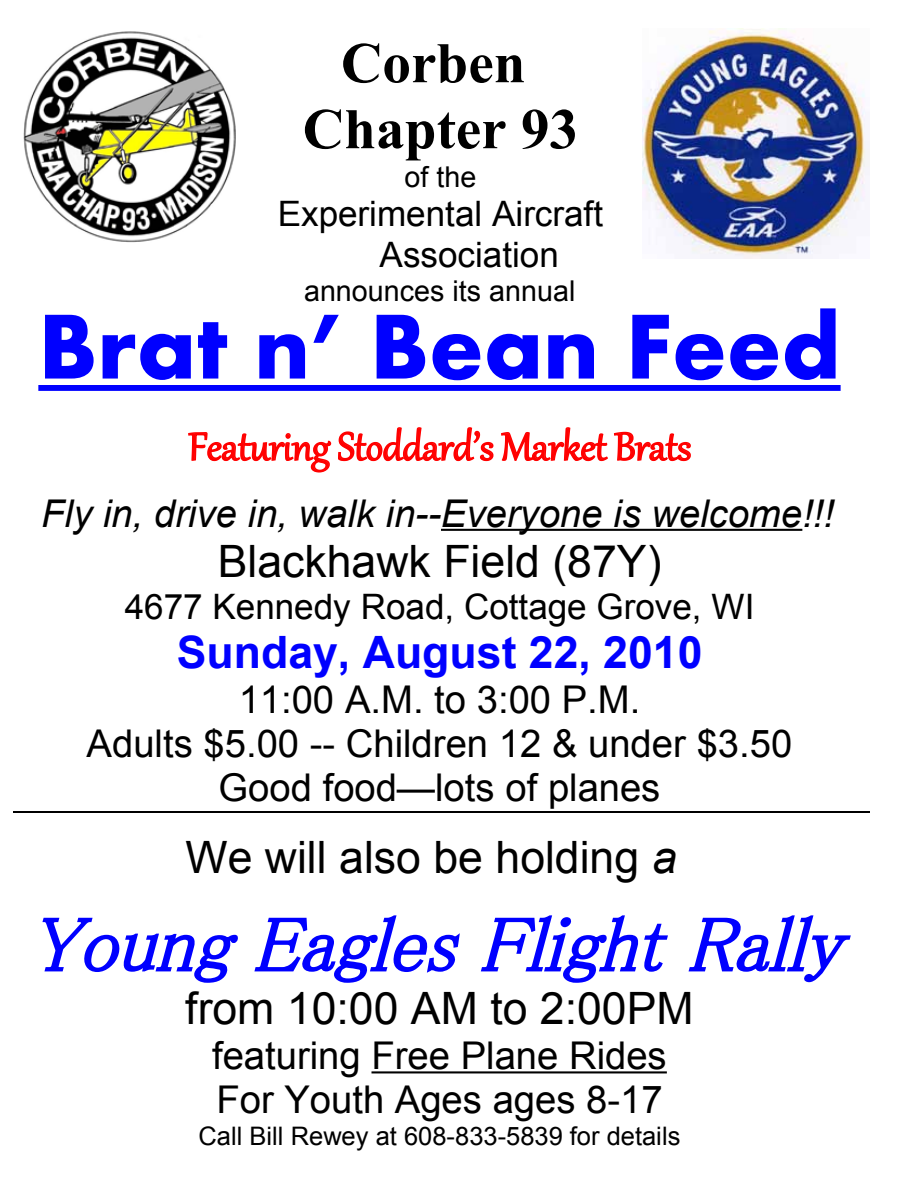
<style>
.page{position:relative;width:918px;height:1188px;background:#fff}
.page>*{position:absolute;margin:0;border:0;box-sizing:border-box;transform-origin:0 0}
.t1{font:700 95.7px "Aharoni";color:#00f}
.t2{font:italic 76.5px "MS P Mincho";color:#00f}
.t3{font:700 57.45px/66px "Times New Roman";color:#000;text-align:center}
.t4{font:47.85px "Gabriola";letter-spacing:-.005em;color:#f00}
.t5{font:44.7px "Arial";color:#000}
.t6{font:700 44.7px "Arial";color:#00f}
.t7{font:38.25px/44px "Arial";color:#000;text-align:center}
.t8{font:italic 38.25px "Arial";color:#000}
.t9{font:35.1px/40.3px "Arial";color:#000}
.t10{font:28.65px "Arial";color:#000}
.t11{font:25.5px "Arial";color:#000}
.s1{font-style:italic}
</style>
<div class="page">
<img style="left:23px;top:31px;width:213px;height:212px">
<img style="left:642px;top:28px;width:228px;height:230px">
<div style="left:38px;top:385px;width:803px;height:6px;background:#00f"></div>
<svg style="left:188px;top:427px;width:503px;height:46px"></svg>
<hr style="left:441px;top:529px;width:361px;height:2px;background:#000">
<svg style="left:42px;top:917px;width:196px;height:66px"></svg>
<svg style="left:254px;top:915px;width:206px;height:68px"></svg>
<svg style="left:480px;top:915px;width:188px;height:68px"></svg>
<svg style="left:688px;top:915px;width:163px;height:68px"></svg>
<hr style="left:371px;top:1071px;width:296px;height:2px;background:#000">
<hr style="left:14px;top:811px;width:856px;height:2px;background:#000">
<h3 class="t3" style="left:303px;top:36px;width:277px">Corben<br>Chapter 93</h3>
<p class="t10" style="left:405px;top:165px;width:73px">of the</p>
<p class="t9" style="left:380px;top:196px;width:225px;text-indent:-102px">Experimental Aircraft<br>Association</p>
<p class="t10" style="left:304px;top:279px;width:273px">announces its annual</p>
<h1 class="t1" style="left:38px;top:290px;width:804px">Brat n’ Bean Feed</h1>
<p class="t4" style="left:189px;top:428px;width:504px">Featuring Stoddard’s Market Brats</p>
<p class="t8" style="left:41px;top:499px;width:794px">Fly in, drive in, walk in--Everyone is welcome!!!</p>
<p class="t5" style="left:218px;top:542px;width:445px">Blackhawk Field (87Y)</p>
<p class="t9" style="left:125px;top:589px;width:631px">4677 Kennedy Road, Cottage Grove, WI</p>
<p class="t6" style="left:177px;top:635px;width:527px">Sunday, August 22, 2010</p>
<p class="t7" style="left:87px;top:681px;width:707px">11:00 A.M. to 3:00 P.M.<br>Adults $5.00 -- Children 12 &amp; under $3.50<br>Good food—lots of planes</p>
<p class="t5" style="left:186px;top:838px;width:493px">We will also be holding <span class="s1">a</span></p>
<h2 class="t2" style="left:30px;top:915px;width:812px">Young Eagles Flight Rally</h2>
<p class="t5" style="left:185px;top:989px;width:510px">from 10:00 AM to 2:00PM</p>
<p class="t7" style="left:212px;top:1036px;width:456px;text-align:left">featuring Free Plane Rides<br>For Youth Ages ages 8-17</p>
<p class="t11" style="left:199px;top:1125px;width:483px">Call Bill Rewey at 608-833-5839 for details</p>
</div>
